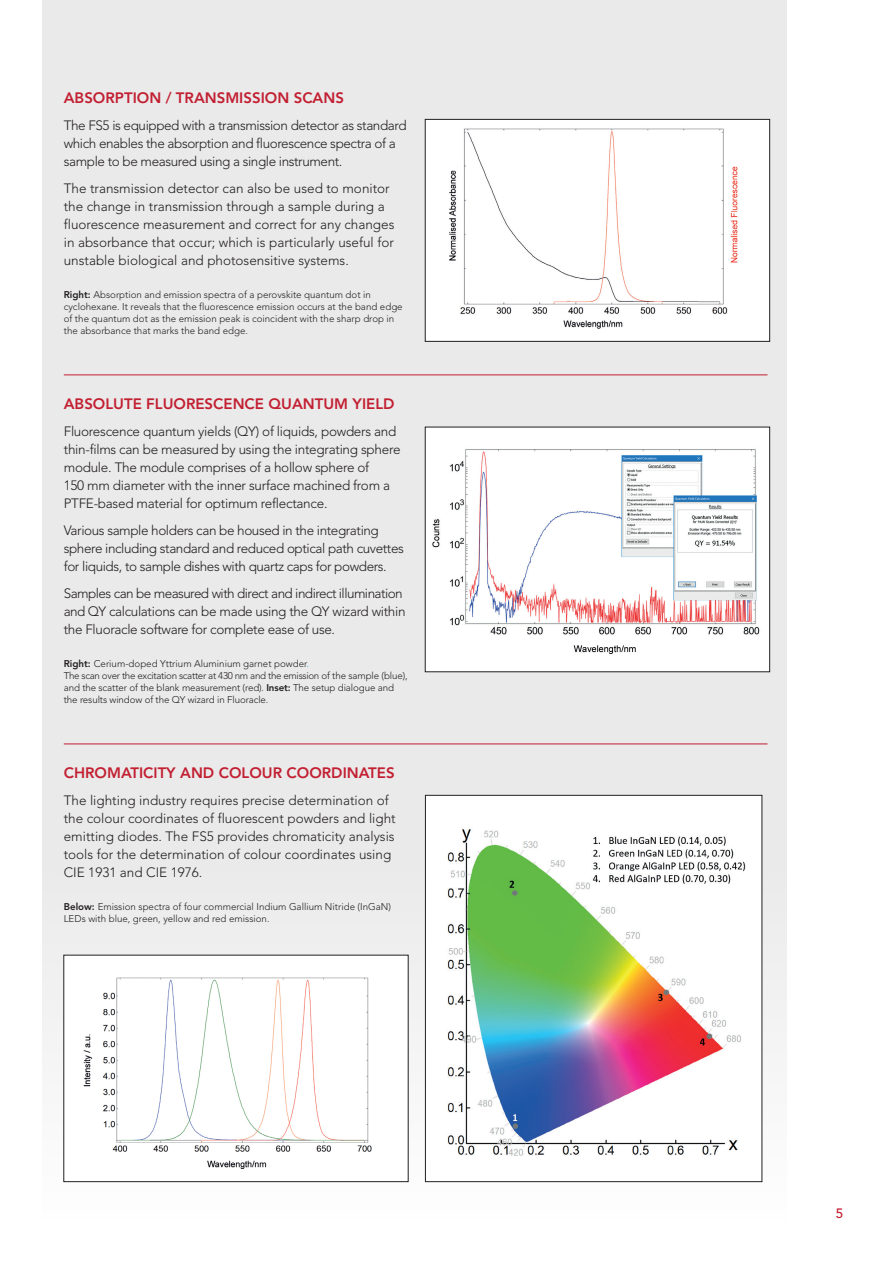
<style>
.page{position:relative;width:893px;height:1263px;background:#fff}
.page>*{position:absolute;margin:0;border:0;box-sizing:border-box;transform-origin:0 0}
.t1{font:800 15px "Avenir LT Std";color:#c21f31}
.t2{font:300 13.5px/18px "Avenir LT Std";letter-spacing:-.02em;color:#231f20}
.t3{font:300 13.5px/18px "Avenir LT Std";color:#231f20}
.t4{font:500 13.5px "Avenir LT Std";color:#c21f31}
.t5{font:300 9.75px/12px "Avenir LT Std";color:#231f20}
.s1{font-weight:800}
.s2{color:#00aeef}
</style>
<div class="page">
<div style="left:43px;top:0;width:744px;height:1220px;background:#eaeaeb"></div>
<div style="left:425px;top:119px;width:345px;height:222px;background:#fff"></div>
<img style="left:449px;top:128px;width:289px;height:201px">
<div style="left:425px;top:119px;width:345px;height:222px;border:1px solid #231f20"></div>
<hr style="left:64px;top:375px;width:703px;height:1px;background:#c21f31">
<hr style="left:64px;top:744px;width:703px;height:1px;background:#c21f31">
<div style="left:425px;top:427px;width:345px;height:245px;background:#fff"></div>
<img style="left:432px;top:449px;width:328px;height:205px">
<div style="left:425px;top:427px;width:345px;height:245px;border:1px solid #231f20"></div>
<div style="left:64px;top:955px;width:344px;height:227px;background:#fff"></div>
<img style="left:83px;top:977px;width:289px;height:192px">
<div style="left:64px;top:955px;width:344px;height:227px;border:1px solid #231f20"></div>
<div style="left:425px;top:795px;width:337px;height:387px;background:#fff"></div>
<img style="left:447px;top:829px;width:299px;height:327px">
<div style="left:425px;top:795px;width:337px;height:387px;border:1px solid #231f20"></div>
<p class="t1" style="left:64px;top:89px;width:282px">ABSORPTION / TRANSMISSION SCANS</p>
<p class="t2" style="left:64px;top:116px;width:344px">The FS5 is equipped with a transmission detector as standard which enables the absorption and fluorescence spectra of a sample to be measured using a single instrument.</p>
<p class="t3" style="left:64px;top:179px;width:332px">The transmission detector can also be used to monitor the change in transmission through a sample during a fluorescence measurement and correct for any changes in absorbance that occur; which is particularly useful for unstable biological and photosensitive systems.</p>
<p class="t5" style="left:64px;top:289px;width:340px"><span class="s1">Right:</span> Absorption and emission spectra of a perovskite quantum dot in cyclohexane. It reveals that the fluorescence emission occurs at the band edge of the quantum dot as the emission peak is coincident with the sharp drop in the absorbance that marks the band edge.</p>
<p class="t1" style="left:64px;top:395px;width:332px">ABSOLUTE FLUORESCENCE QUANTUM YIELD</p>
<p class="t2" style="left:64px;top:422px;width:338px">Fluorescence quantum yields (QY) of liquids, powders and thin-films can be measured by using the integrating sphere module. The module comprises of a hollow sphere of<br>150 mm diameter with the inner surface machined from a PTFE-based material for optimum reflectance.</p>
<p class="t2" style="left:64px;top:521px;width:342px">Various sample holders can be housed in the integrating sphere including standard and reduced optical path cuvettes for liquids, to sample dishes with quartz caps for powders.</p>
<p class="t2" style="left:64px;top:584px;width:343px">Samples can be measured with direct and indirect illumination and QY calculations can be made using the QY wizard within the Fluoracle software for complete ease of use.</p>
<p class="t5" style="left:64px;top:658px;width:345px"><span class="s1">Right:</span> Cerium-doped Yttrium Aluminium garnet powder<span class="s2">.<br></span>The scan over the excitation scatter at 430 nm and the emission of the sample (blue), and the scatter of the blank measurement (red). <span class="s1">Inset:</span> The setup dialogue and the results window of the QY wizard in Fluoracle.</p>
<p class="t1" style="left:64px;top:764px;width:332px">CHROMATICITY AND COLOUR COORDINATES</p>
<p class="t3" style="left:64px;top:791px;width:333px">The lighting industry requires precise determination of the colour coordinates of fluorescent powders and light emitting diodes. The FS5 provides chromaticity analysis tools for the determination of colour coordinates using CIE 1931 and CIE 1976.</p>
<p class="t5" style="left:64px;top:901px;width:329px"><span class="s1">Below:</span> Emission spectra of four commercial Indium Gallium Nitride (InGaN)<br>LEDs with blue, green, yellow and red emission.</p>
<p class="t4" style="left:836px;top:1205px;width:9px">5</p>
</div>
